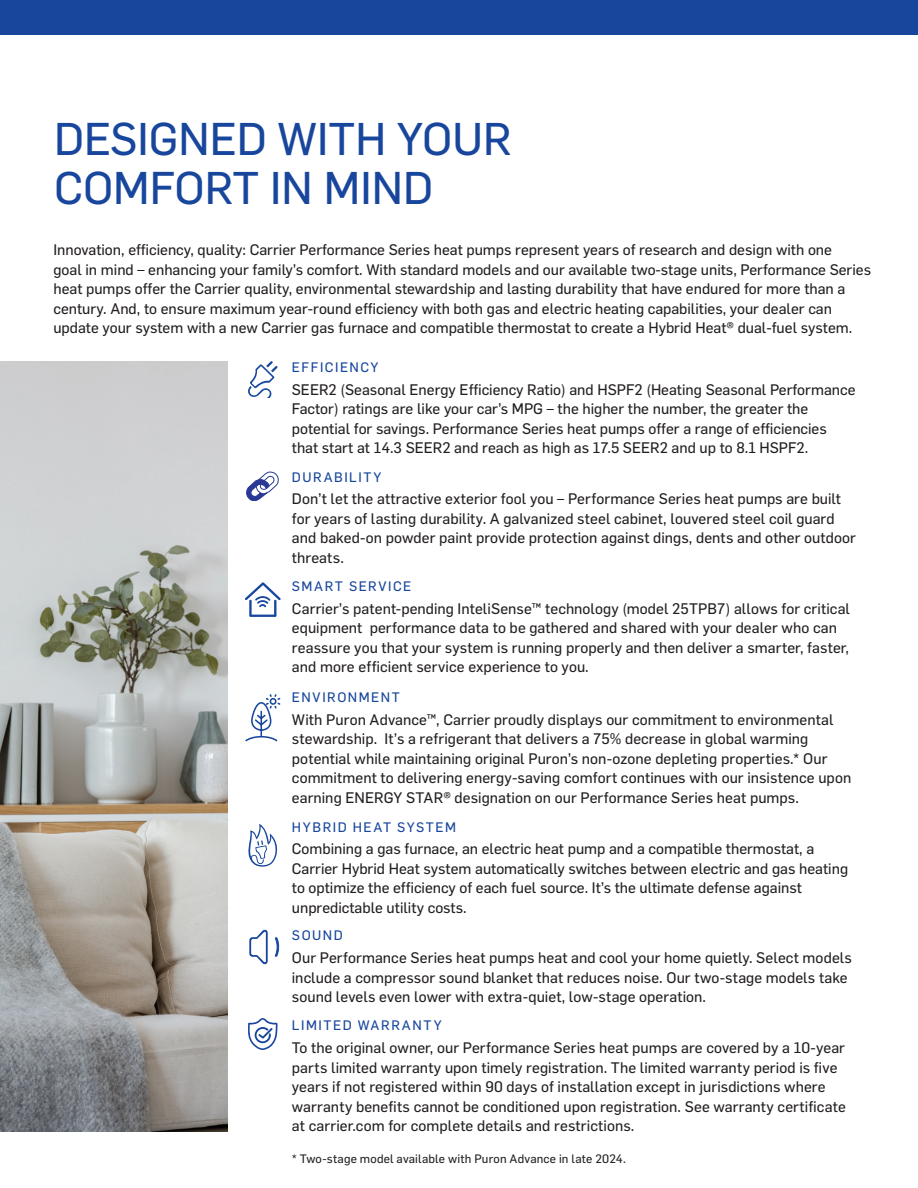
<style>
.page{position:relative;width:918px;height:1188px;background:#fff}
.page>*{position:absolute;margin:0;border:0;box-sizing:border-box;transform-origin:0 0}
.t1{font:45px "Flama Basic";color:#18469d}
.t2{font:15px/19.5px "Flama Basic";color:#231f20}
.t3{font:13.5px "Flama Basic";letter-spacing:.115em;color:#18469d}
.t4{font:12px "Flama Basic";letter-spacing:.015em;color:#231f20}
</style>
<div class="page">
<div style="left:0;top:0;width:918px;height:35px;background:#18469d"></div>
<img style="left:0;top:361px;width:228px;height:771px">
<svg style="left:274px;top:937px;width:5px;height:20px"></svg>
<svg style="left:250px;top:930px;width:18px;height:34px"></svg>
<svg style="left:248px;top:1018px;width:30px;height:32px"></svg>
<svg style="left:248px;top:361px;width:30px;height:36px"></svg>
<svg style="left:246px;top:472px;width:33px;height:29px"></svg>
<svg style="left:248px;top:824px;width:29px;height:43px"></svg>
<svg style="left:245px;top:694px;width:35px;height:48px"></svg>
<svg style="left:245px;top:582px;width:35px;height:35px"></svg>
<p class="t1" style="left:54px;top:107px;width:459px">DESIGNED WITH YOUR</p>
<p class="t1" style="left:54px;top:157px;width:381px">COMFORT IN MIND</p>
<p class="t2" style="left:53px;top:239px;width:819px">Innovation, efficiency, quality: Carrier Performance Series heat pumps represent years of research and design with one<br>goal in mind – enhancing your family’s comfort. With standard models and our available two-stage units, Performance Series heat pumps offer the Carrier quality, environmental stewardship and lasting durability that have endured for more than a century. And, to ensure maximum year-round efficiency with both gas and electric heating capabilities, your dealer can update your system with a new Carrier gas furnace and compatible thermostat to create a Hybrid Heat® dual-fuel system.</p>
<p class="t3" style="left:292px;top:358px;width:88px">EFFICIENCY</p>
<p class="t2" style="left:292px;top:379px;width:565px">SEER2 (Seasonal Energy Efficiency Ratio) and HSPF2 (Heating Seasonal Performance Factor) ratings are like your car’s MPG – the higher the number, the greater the potential for savings. Performance Series heat pumps offer a range of efficiencies that start at 14.3 SEER2 and reach as high as 17.5 SEER2 and up to 8.1 HSPF2.</p>
<p class="t3" style="left:292px;top:467px;width:91px">DURABILITY</p>
<p class="t2" style="left:292px;top:488px;width:566px">Don’t let the attractive exterior fool you – Performance Series heat pumps are built for years of lasting durability. A galvanized steel cabinet, louvered steel coil guard and baked-on powder paint provide protection against dings, dents and other outdoor threats.</p>
<p class="t3" style="left:292px;top:577px;width:121px">SMART SERVICE</p>
<p class="t2" style="left:292px;top:598px;width:560px">Carrier’s patent-pending InteliSense™ technology (model 25TPB7) allows for critical equipment performance data to be gathered and shared with your dealer who can reassure you that your system is running properly and then deliver a smarter, faster, and more efficient service experience to you.</p>
<p class="t3" style="left:292px;top:687px;width:110px">ENVIRONMENT</p>
<p class="t2" style="left:292px;top:708px;width:561px">With Puron Advance™, Carrier proudly displays our commitment to environmental stewardship. It’s a refrigerant that delivers a 75% decrease in global warming potential while maintaining original Puron’s non-ozone depleting properties.* Our commitment to delivering energy-saving comfort continues with our insistence upon earning ENERGY STAR® designation on our Performance Series heat pumps.</p>
<p class="t3" style="left:292px;top:817px;width:166px">HYBRID HEAT SYSTEM</p>
<p class="t2" style="left:292px;top:838px;width:558px">Combining a gas furnace, an electric heat pump and a compatible thermostat, a Carrier Hybrid Heat system automatically switches between electric and gas heating to optimize the efficiency of each fuel source. It’s the ultimate defense against unpredictable utility costs.</p>
<p class="t2" style="left:292px;top:947px;width:562px">Our Performance Series heat pumps heat and cool your home quietly. Select models include a compressor sound blanket that reduces noise. Our two-stage models take sound levels even lower with extra-quiet, low-stage operation.</p>
<p class="t3" style="left:292px;top:926px;width:52px">SOUND</p>
<p class="t3" style="left:292px;top:1016px;width:151px">LIMITED WARRANTY</p>
<p class="t2" style="left:292px;top:1037px;width:555px">To the original owner, our Performance Series heat pumps are covered by a 10-year parts limited warranty upon timely registration. The limited warranty period is five years if not registered within 90 days of installation except in jurisdictions where warranty benefits cannot be conditioned upon registration. See warranty certificate at carrier.com for complete details and restrictions.</p>
<p class="t4" style="left:292px;top:1150px;width:335px">* Two-stage model available with Puron Advance in late 2024.</p>
</div>
